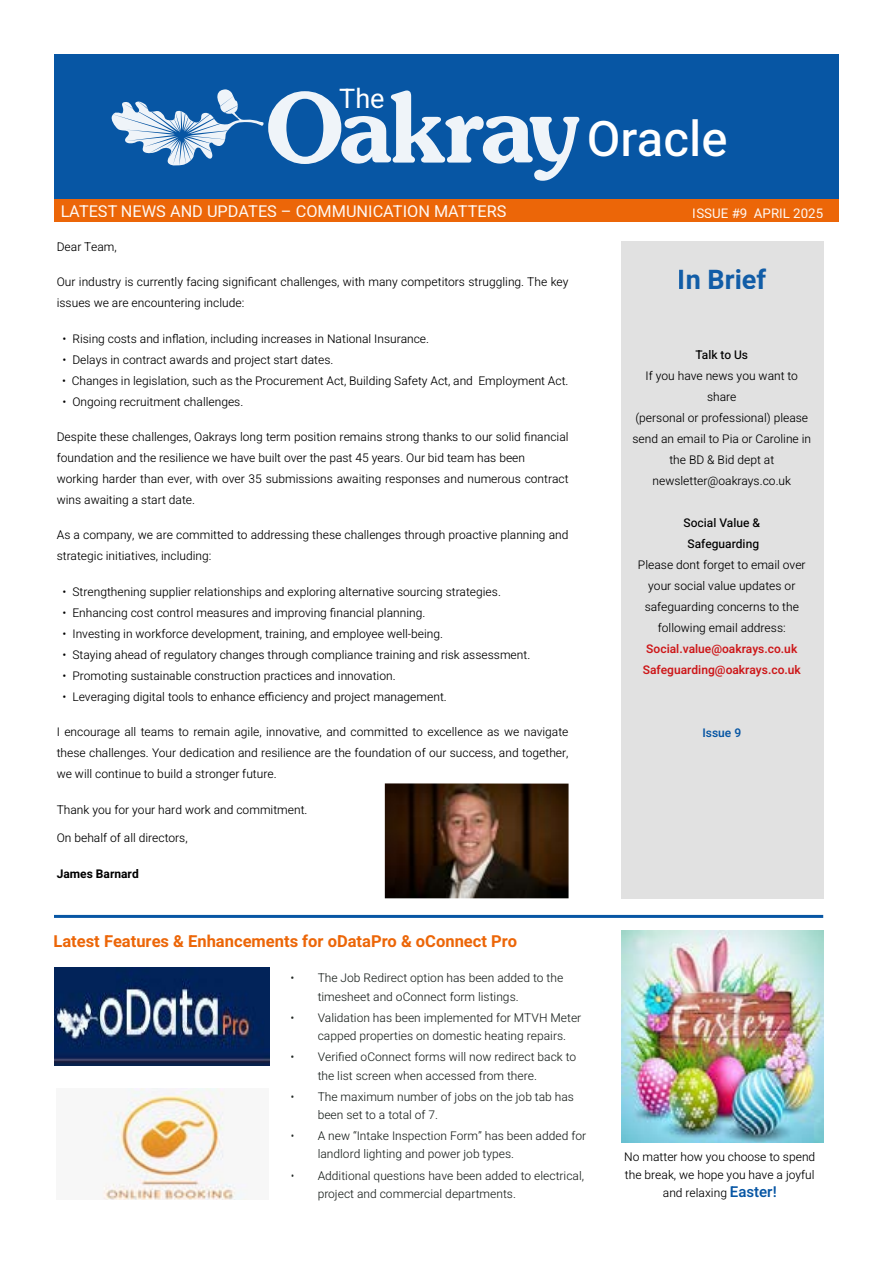
<style>
.page{position:relative;width:893px;height:1263px;background:#fff}
.page>*{position:absolute;margin:0;border:0;box-sizing:border-box;transform-origin:0 0}
.t1{font:500 49.05px "Heebo";color:#fff}
.t2{font:700 27px "Heebo";color:#0756a4}
.t3{font:27px "Heebo";color:#fff}
.t4{font:700 16.5px "Heebo";color:#ec6608}
.t5{font:16.35px "Heebo";color:#fff}
.t6{font:13.35px "Heebo";color:#fff}
.t7{font:300 12px/21px "Heebo";color:#000}
.t8{font:300 12px/18.3px "Heebo";color:#171d1a}
.t9{font:600 12px/21px "Heebo";color:#cd1719}
.t10{font:500 12px/21px "Heebo";color:#000;text-align:center}
.t11{font:700 12px "Heebo";color:#000}
.t12{font:600 12px "Heebo";color:#0756a4}
.s1{font-weight:600;font-size:15px;color:#0756a4}
</style>
<div class="page">
<div style="left:54px;top:54px;width:785px;height:153px;background:#0756a4"></div>
<div style="left:54px;top:199px;width:785px;height:23px;background:#ec6608"></div>
<svg style="left:111px;top:89px;width:468px;height:92px"></svg>
<div style="left:621px;top:241px;width:202px;height:657px;background:#e1e1e1"></div>
<hr style="left:54px;top:915px;width:769px;height:3px;background:#0756a4">
<img style="left:385px;top:783px;width:184px;height:115px">
<img style="left:54px;top:967px;width:215px;height:98px">
<img style="left:102px;top:1088px;width:146px;height:112px">
<img style="left:622px;top:930px;width:201px;height:212px">
<h2 class="t3" style="left:339px;top:81px;width:47px">The</h2>
<h1 class="t1" style="left:587px;top:108px;width:142px">Oracle</h1>
<h3 class="t5" style="left:60px;top:201px;width:448px">LATEST NEWS AND UPDATES – COMMUNICATION MATTERS</h3>
<p class="t6" style="left:693px;top:205px;width:132px">ISSUE #9 APRIL 2025</p>
<p class="t7" style="left:57px;top:236px;width:62px">Dear Team,</p>
<p class="t7" style="left:57px;top:272px;width:513px">Our industry is currently facing significant challenges, with many competitors struggling. The key issues we are encountering include:</p>
<p class="t7" style="left:63px;top:328px;width:368px">• Rising costs and inflation, including increases in National Insurance.</p>
<p class="t7" style="left:63px;top:349px;width:272px">• Delays in contract awards and project start dates.</p>
<p class="t7" style="left:62px;top:370px;width:508px">• Changes in legislation, such as the Procurement Act, Building Safety Act, and Employment Act.</p>
<p class="t7" style="left:63px;top:391px;width:182px">• Ongoing recruitment challenges.</p>
<p class="t7" style="left:57px;top:426px;width:513px">Despite these challenges, Oakrays long term position remains strong thanks to our solid financial foundation and the resilience we have built over the past 45 years. Our bid team has been working harder than ever, with over 35 submissions awaiting responses and numerous contract wins awaiting a start date.</p>
<p class="t7" style="left:57px;top:525px;width:513px">As a company, we are committed to addressing these challenges through proactive planning and strategic initiatives, including:</p>
<p class="t7" style="left:63px;top:581px;width:440px">• Strengthening supplier relationships and exploring alternative sourcing strategies.</p>
<p class="t7" style="left:63px;top:602px;width:364px">• Enhancing cost control measures and improving financial planning.</p>
<p class="t7" style="left:63px;top:623px;width:382px">• Investing in workforce development, training, and employee well-being.</p>
<p class="t7" style="left:63px;top:644px;width:469px">• Staying ahead of regulatory changes through compliance training and risk assessment.</p>
<p class="t7" style="left:63px;top:665px;width:335px">• Promoting sustainable construction practices and innovation.</p>
<p class="t7" style="left:63px;top:686px;width:386px">• Leveraging digital tools to enhance efficiency and project management.</p>
<p class="t7" style="left:57px;top:722px;width:513px;text-align:justify">I encourage all teams to remain agile, innovative, and committed to excellence as we navigate these challenges. Your dedication and resilience are the foundation of our success, and together, we will continue to build a stronger future.</p>
<p class="t7" style="left:57px;top:799px;width:252px">Thank you for your hard work and commitment.</p>
<p class="t7" style="left:57px;top:828px;width:132px">On behalf of all directors,</p>
<p class="t11" style="left:57px;top:866px;width:84px">James Barnard</p>
<h2 class="t2" style="left:678px;top:262px;width:90px">In Brief</h2>
<p class="t10" style="left:695px;top:345px;width:54px">Talk to Us</p>
<p class="t7" style="left:632px;top:365px;width:180px;text-align:center">If you have news you want to share<br>(personal or professional) please send an email to Pia or Caroline in the BD &amp; Bid dept at newsletter@oakrays.co.uk</p>
<p class="t10" style="left:684px;top:513px;width:78px">Social Value &amp;<br>Safeguarding</p>
<p class="t7" style="left:638px;top:554px;width:169px;text-align:center">Please dont forget to email over your social value updates or safeguarding concerns to the following email address:</p>
<p class="t9" style="left:643px;top:639px;width:160px">Social.value@oakrays.co.uk<br>Safeguarding@oakrays.co.uk</p>
<p class="t12" style="left:702px;top:725px;width:40px">Issue 9</p>
<h3 class="t4" style="left:54px;top:930px;width:465px">Latest Features &amp; Enhancements for oDataPro &amp; oConnect Pro</h3>
<p class="t8" style="left:318px;top:969px;width:247px;text-indent:-27px">• The Job Redirect option has been added to the timesheet and oConnect form listings.</p>
<p class="t8" style="left:318px;top:1009px;width:265px;text-indent:-27px">• Validation has been implemented for MTVH Meter capped properties on domestic heating repairs.</p>
<p class="t8" style="left:318px;top:1048px;width:260px;text-indent:-27px">• Verified oConnect forms will now redirect back to the list screen when accessed from there.</p>
<p class="t8" style="left:318px;top:1088px;width:258px;text-indent:-27px">• The maximum number of jobs on the job tab has been set to a total of 7.</p>
<p class="t8" style="left:318px;top:1127px;width:270px;text-indent:-27px">• A new “Intake Inspection Form” has been added for landlord lighting and power job types.</p>
<p class="t8" style="left:318px;top:1166px;width:268px;text-indent:-27px">• Additional questions have been added to electrical, project and commercial departments.</p>
<p class="t7" style="left:624px;top:1148px;width:192px;line-height:18px;text-align:center">No matter how you choose to spend the break, we hope you have a joyful and relaxing <span class="s1">Easter!</span></p>
</div>
